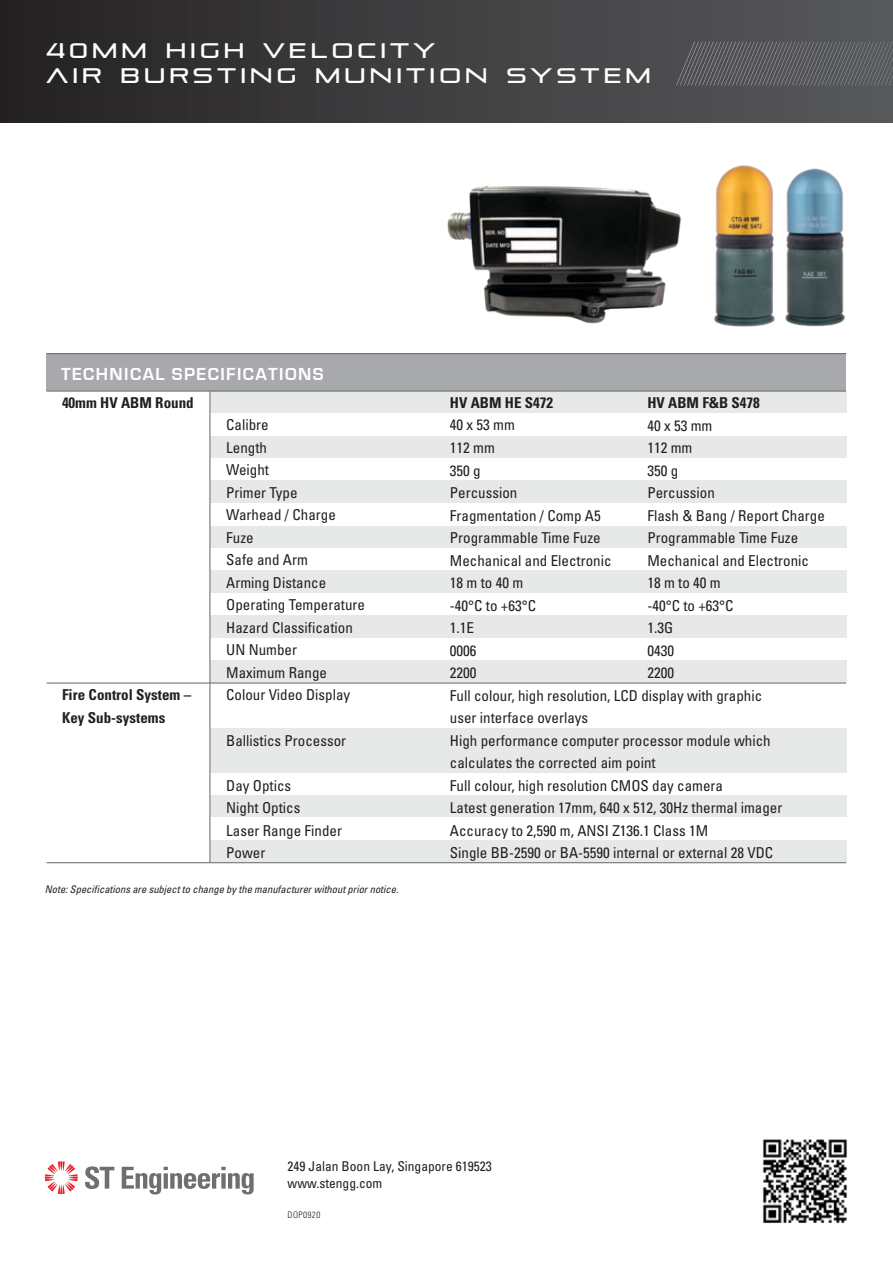
<style>
.page{position:relative;width:893px;height:1263px;background:#fff}
.page>*{position:absolute;margin:0;border:0;box-sizing:border-box;transform-origin:0 0}
.t1{font:21px/25.2px "Pirulen Rg";letter-spacing:.2em;color:#fff}
.t2{font:700 18px "Eurostile";letter-spacing:.08em;color:#fff}
.t3{font:condensed 15px/22.5px "Univers";color:#231f20}
.t4{font:700 condensed 15px/22.5px "Univers";color:#231f20}
.t5{font:condensed 13.5px/16.5px "Univers";color:#231f20}
.t6{font:italic condensed 10.5px "Univers";color:#231f20}
.t7{font:300 condensed 9px "Univers";letter-spacing:.05em;color:#231f20}
</style>
<div class="page">
<div style="left:0;top:0;width:893px;height:123px;background:linear-gradient(to right,#252223,#595a5d)"></div>
<svg style="left:676px;top:42px;width:217px;height:43px;background:#5d5d5f"></svg>
<div style="left:47px;top:354px;width:799px;height:37px;background:#a7a9ac"></div>
<div style="left:210px;top:391px;width:636px;height:23px;background:#e7e8e8"></div>
<div style="left:210px;top:413px;width:636px;height:23px;background:#fff"></div>
<div style="left:210px;top:436px;width:636px;height:22px;background:#e7e8e8"></div>
<div style="left:210px;top:480px;width:636px;height:23px;background:#e7e8e8"></div>
<div style="left:210px;top:526px;width:636px;height:22px;background:#e7e8e8"></div>
<div style="left:210px;top:571px;width:636px;height:22px;background:#e7e8e8"></div>
<div style="left:210px;top:616px;width:636px;height:22px;background:#e7e8e8"></div>
<div style="left:210px;top:660px;width:636px;height:23px;background:#e7e8e8"></div>
<div style="left:210px;top:728px;width:636px;height:22px;background:#e7e8e8"></div>
<div style="left:210px;top:750px;width:636px;height:23px;background:#e7e8e8"></div>
<div style="left:210px;top:795px;width:636px;height:23px;background:#e7e8e8"></div>
<div style="left:210px;top:817px;width:636px;height:23px;background:#fff"></div>
<div style="left:210px;top:840px;width:636px;height:23px;background:#e7e8e8"></div>
<hr style="left:47px;top:391px;width:799px;height:1px;background:#6d6f71">
<hr style="left:47px;top:862px;width:799px;height:1px;background:#6d6f71">
<hr style="left:47px;top:353px;width:799px;height:1px;background:#6d6f71">
<hr style="left:209px;top:391px;width:1px;height:472px;background:#6d6f71">
<hr style="left:47px;top:682px;width:799px;height:2px;background:#6d6f71">
<img style="left:829px;top:172px;width:16px;height:154px">
<img style="left:724px;top:165px;width:105px;height:162px">
<img style="left:447px;top:174px;width:282px;height:153px">
<img style="left:763px;top:1139px;width:84px;height:84px">
<svg style="left:85px;top:1166px;width:29px;height:23px"></svg>
<svg style="left:122px;top:1167px;width:132px;height:27px"></svg>
<svg style="left:45px;top:1161px;width:33px;height:33px"></svg>
<h1 class="t1" style="left:47px;top:38px;width:606px">40mm HIGH VELOCITY<br>AIR BURSTING MUNITION SYSTEM</h1>
<p class="t2" style="left:61px;top:364px;width:264px">TECHNICAL SPECIFICATIONS</p>
<p class="t4" style="left:62px;top:391px;width:133px">40mm HV ABM Round</p>
<p class="t4" style="left:62px;top:684px;width:131px">Fire Control System –<br>Key Sub-systems</p>
<p class="t3" style="left:226px;top:413px;width:140px">Calibre<br>Length<br>Weight<br>Primer Type<br>Warhead / Charge<br>Fuze<br>Safe and Arm<br>Arming Distance<br>Operating Temperature<br>Hazard Classification<br>UN Number<br>Maximum Range<br>Colour Video Display</p>
<p class="t3" style="left:226px;top:728px;width:121px">Ballistics Processor</p>
<p class="t3" style="left:226px;top:773px;width:117px">Day Optics<br>Night Optics<br>Laser Range Finder<br>Power</p>
<p class="t6" style="left:45px;top:883px;width:355px">Note: Specifications are subject to change by the manufacturer without prior notice.</p>
<p class="t4" style="left:450px;top:391px;width:105px">HV ABM HE S472</p>
<p class="t3" style="left:450px;top:413px;width:334px">40 x 53 mm<br>112 mm<br>350 g<br>Percussion<br>Fragmentation / Comp A5<br>Programmable Time Fuze<br>Mechanical and Electronic<br>18 m to 40 m<br>-40°C to +63°C<br>1.1E<br>0006<br>2200<br>Full colour, high resolution, LCD display with graphic user interface overlays<br>High performance computer processor module which calculates the corrected aim point<br>Full colour, high resolution CMOS day camera<br>Latest generation 17mm, 640 x 512, 30Hz thermal imager<br>Accuracy to 2,590 m, ANSI Z136.1 Class 1M<br>Single BB-2590 or BA-5590 internal or external 28 VDC</p>
<p class="t4" style="left:647px;top:391px;width:114px">HV ABM F&amp;B S478</p>
<p class="t3" style="left:647px;top:414px;width:179px">40 x 53 mm<br>112 mm<br>350 g<br>Percussion<br>Flash &amp; Bang / Report Charge<br>Programmable Time Fuze<br>Mechanical and Electronic<br>18 m to 40 m<br>-40°C to +63°C<br>1.3G<br>0430<br>2200</p>
<p class="t5" style="left:288px;top:1158px;width:206px">249 Jalan Boon Lay, Singapore 619523 www.stengg.com</p>
<p class="t7" style="left:288px;top:1209px;width:34px">DOP0920</p>
</div>
